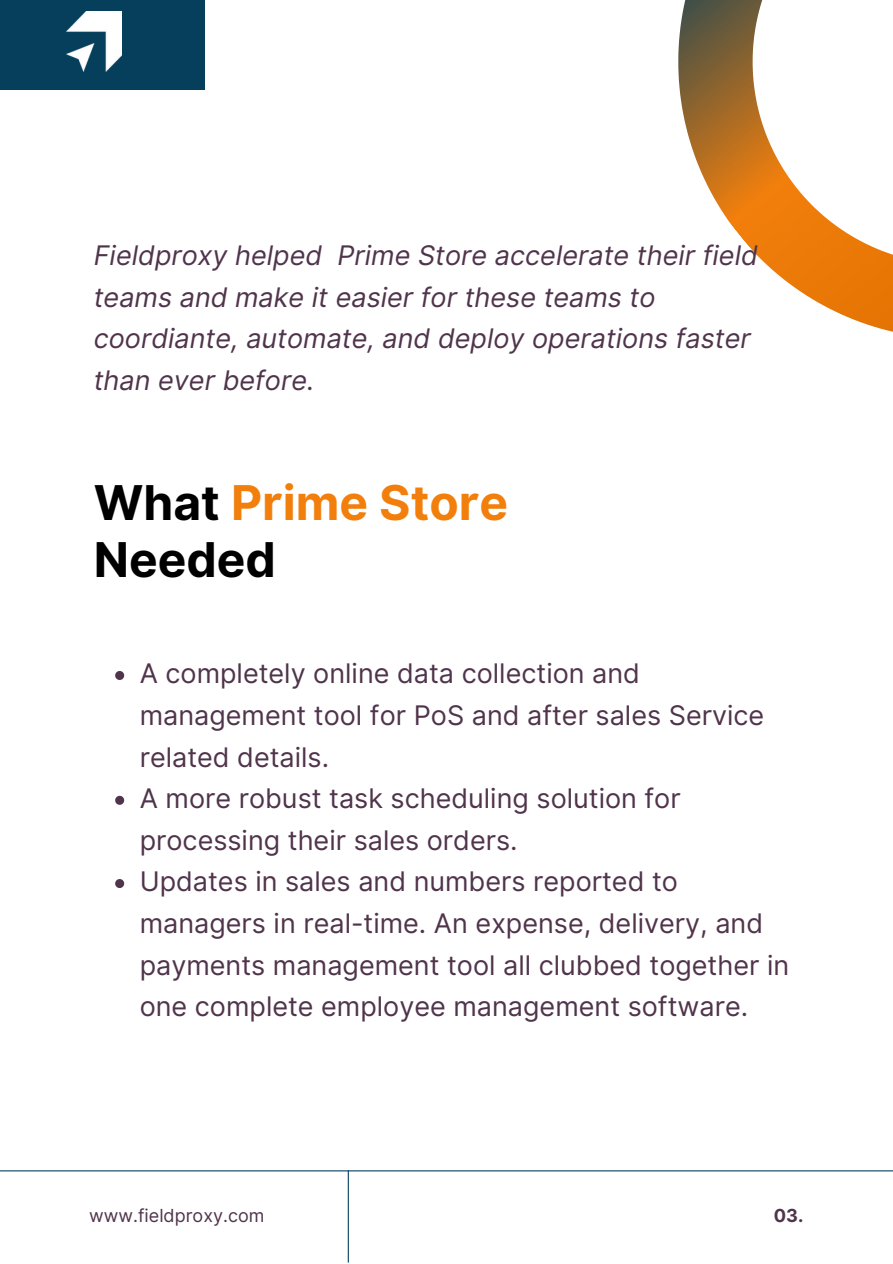
<style>
.page{position:relative;width:893px;height:1264px;background:#fff}
.page>*{position:absolute;margin:0;border:0;box-sizing:border-box;transform-origin:0 0}
.t1{font:700 48px/57.3px "Inter";color:#000}
.t2{font:27px/41.5px "Inter";color:#50344b}
.t3{font:italic 27px/41.5px "Inter";color:#50344b}
.t4{font:18px "Inter";color:#50344b}
.t5{font:700 18px "Inter";color:#50344b}
.s1{color:#f27f0c}
</style>
<div class="page">
<hr style="left:0;top:1170px;width:892px;height:1px;background:#053f5c">
<hr style="left:348px;top:1170px;width:1px;height:92px;background:#053f5c">
<div style="left:0;top:0;width:204px;height:89px;background:#053f5c"></div>
<img style="left:66px;top:12px;width:55px;height:59px">
<svg style="left:678px;top:0;width:214px;height:332px"></svg>
<svg style="left:115px;top:671px;width:9px;height:9px"></svg>
<svg style="left:115px;top:795px;width:9px;height:9px"></svg>
<svg style="left:115px;top:879px;width:9px;height:9px"></svg>
<p class="t3" style="left:94px;top:234px;width:665px">Fieldproxy helped Prime Store accelerate their field teams and make it easier for these teams to coordiante, automate, and deploy operations faster than ever before.</p>
<h1 class="t1" style="left:94px;top:474px;width:415px">What <span class="s1">Prime Store<br></span>Needed</h1>
<p class="t2" style="left:140px;top:652px;width:651px">A completely online data collection and management tool for PoS and after sales Service related details.<br>A more robust task scheduling solution for processing their sales orders.<br>Updates in sales and numbers reported to managers in real-time. An expense, delivery, and payments management tool all clubbed together in one complete employee management software.</p>
<p class="t4" style="left:89px;top:1204px;width:177px">www.fieldproxy.com</p>
<p class="t5" style="left:773px;top:1204px;width:31px">03.</p>
</div>
